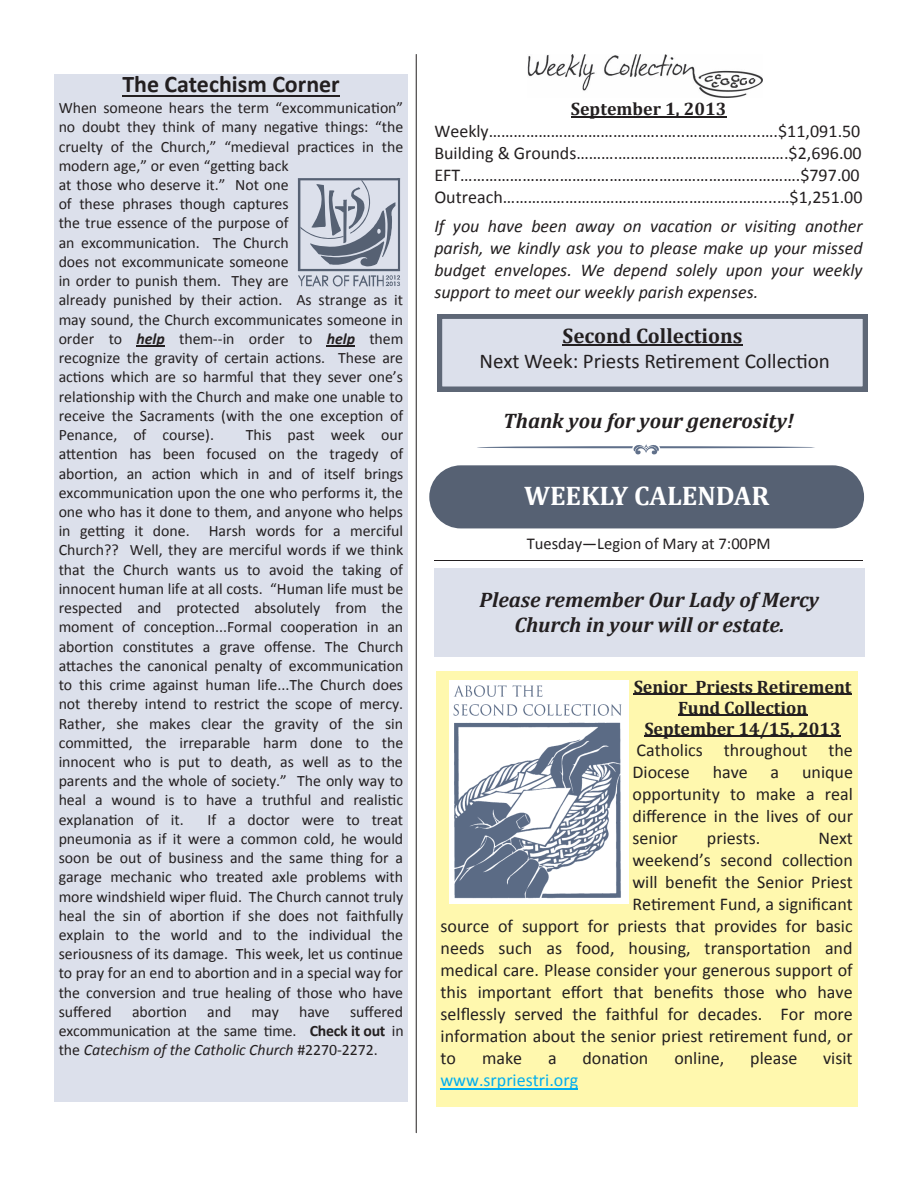
<style>
.page{position:relative;width:918px;height:1188px;background:#fff}
.page>*{position:absolute;margin:0;border:0;box-sizing:border-box;transform-origin:0 0}
.t1{font:700 27px "Cambria";color:#fff}
.t2{font:700 24px "Calibri";color:#231f20}
.t3{font:italic 700 21px/24.6px "Cambria";color:#231f20;text-align:center}
.t4{font:21px "Calibri";color:#231f20}
.t5{font:700 21px "Cambria";color:#231f20}
.t6{font:18px/21.9px "Calibri";color:#231f20}
.t7{font:italic 18px/21.9px "Calibri";color:#231f20;text-align:justify}
.t8{font:700 18px/21px "Cambria";color:#231f20;text-align:center}
.t9{font:18px "Calibri";color:#00aeef}
.t10{font:16.5px "Calibri";color:#231f20}
.t11{font:15.9px/19.2px "Calibri";color:#231f20;text-align:justify}
.s1{font-weight:700;font-style:italic}
.s2{font-weight:700}
.s3{font-style:italic}
</style>
<div class="page">
<div style="left:429px;top:465px;width:435px;height:63px;background:#566173;border-radius:32px"></div>
<div style="left:54px;top:74px;width:354px;height:1028px;background:#dce0eb"></div>
<svg style="left:137px;top:346px;width:28px;height:1px"></svg>
<svg style="left:327px;top:346px;width:28px;height:1px"></svg>
<svg style="left:298px;top:178px;width:103px;height:109px"></svg>
<img style="left:528px;top:55px;width:234px;height:43px">
<hr style="left:571px;top:116px;width:156px;height:2px;background:#231f20">
<hr style="left:434px;top:560px;width:429px;height:1px;background:#231f20">
<hr style="left:416px;top:54px;width:1px;height:1079px;background:#231f20">
<svg style="left:477px;top:444px;width:338px;height:11px"></svg>
<hr style="left:122px;top:95px;width:218px;height:1px;background:#231f20">
<svg style="left:438px;top:314px;width:429px;height:77px"></svg>
<hr style="left:562px;top:344px;width:180px;height:2px;background:#231f20">
<div style="left:434px;top:568px;width:430px;height:89px;background:#dce0eb"></div>
<div style="left:436px;top:671px;width:421px;height:435px;background:#fff8ae"></div>
<hr style="left:634px;top:693px;width:218px;height:2px;background:#231f20">
<hr style="left:678px;top:715px;width:129px;height:1px;background:#231f20">
<hr style="left:644px;top:736px;width:197px;height:1px;background:#231f20">
<hr style="left:441px;top:1088px;width:137px;height:1px;background:#00aeef">
<img style="left:449px;top:680px;width:179px;height:224px">
<p class="t2" style="left:122px;top:74px;width:219px">The Catechism Corner</p>
<p class="t11" style="left:59px;top:100px;width:346px;text-align:left">When someone hears the term “excommunication” no doubt they think of many negative things: “the cruelty of the Church,” “medieval practices in the modern age,” or even “getting back<br>at those who deserve it.” Not one<br>of these phrases though captures<br>the true essence of the purpose of<br>an excommunication. The Church<br>does not excommunicate someone<br>in order to punish them. They are<br>already punished by their action. As strange as it may sound, the Church excommunicates someone in order to <span class="s1">help</span> them--in order to <span class="s1">help</span> them recognize the gravity of certain actions. These are actions which are so harmful that they sever one’s relationship with the Church and make one unable to receive the Sacraments (with the one exception of Penance, of course).</p>
<p class="t11" style="left:59px;top:426px;width:346px;text-indent:187px">This past week our attention has been focused on the tragedy of abortion, an action which in and of itself brings excommunication upon the one who performs it, the one who has it done to them, and anyone who helps in getting it done. Harsh words for a merciful Church?? Well, they are merciful words if we think that the Church wants us to avoid the taking of innocent human life at all costs. “Human life must be respected and protected absolutely from the moment of conception...Formal cooperation in an abortion constitutes a grave offense. The Church attaches the canonical penalty of excommunication to this crime against human life...The Church does not thereby intend to restrict the scope of mercy.<br>Rather, she makes clear the gravity of the sin committed, the irreparable harm done to the innocent who is put to death, as well as to the parents and the whole of society.” The only way to heal a wound is to have a truthful and realistic explanation of it.</p>
<p class="t11" style="left:59px;top:811px;width:346px;text-indent:149px">If a doctor were to treat pneumonia as if it were a common cold, he would soon be out of business and the same thing for a garage mechanic who treated axle problems with more windshield wiper fluid. The Church cannot truly heal the sin of abortion if she does not faithfully explain to the world and to the individual the seriousness of its damage. This week, let us continue to pray for an end to abortion and in a special way for the conversion and true healing of those who have suffered</p>
<p class="t11" style="left:59px;top:1003px;width:346px;text-indent:291px">suffered excommunication at the same time. <span class="s2">Check it out</span> in the <span class="s3">Catechism of the Catholic Church</span> #2270-2272.</p>
<p class="t11" style="left:132px;top:1003px;width:57px">abortion</p>
<p class="t11" style="left:207px;top:1003px;width:26px">and</p>
<p class="t11" style="left:252px;top:1003px;width:29px">may</p>
<p class="t11" style="left:299px;top:1003px;width:32px">have</p>
<p class="t8" style="left:571px;top:98px;width:157px">September 1, 2013</p>
<p class="t6" style="left:434px;top:121px;width:427px">Weekly…………………………….……..…..……………...….$11,091.50</p>
<p class="t6" style="left:434px;top:143px;width:429px">Building &amp; Grounds……….……….………………………….$2,696.00</p>
<p class="t6" style="left:434px;top:165px;width:427px">EFT……………………………………………………………………….$797.00</p>
<p class="t6" style="left:434px;top:187px;width:430px">Outreach………………………………………………………...…$1,251.00</p>
<p class="t7" style="left:434px;top:216px;width:430px">If you have been away on vacation or visiting another parish, we kindly ask you to please make up your missed budget envelopes. We depend solely upon your weekly support to meet our weekly parish expenses.</p>
<p class="t5" style="left:562px;top:323px;width:181px">Second Collections</p>
<p class="t4" style="left:480px;top:352px;width:352px">Next Week: Priests Retirement Collection</p>
<p class="t3" style="left:503px;top:408px;width:292px">Thank you for your generosity!</p>
<p class="t1" style="left:524px;top:479px;width:247px">WEEKLY CALENDAR</p>
<p class="t10" style="left:527px;top:537px;width:245px">Tuesday—Legion of Mary at 7:00PM</p>
<p class="t3" style="left:480px;top:587px;width:341px">Please remember Our Lady of Mercy<br>Church in your will or estate.</p>
<p class="t8" style="left:634px;top:676px;width:219px">Senior Priests Retirement<br>Fund Collection</p>
<p class="t8" style="left:644px;top:718px;width:198px">September 14/15, 2013</p>
<p class="t6" style="left:632px;top:741px;width:222px">Catholics throughout the<br>Diocese</p>
<p class="t6" style="left:713px;top:763px;width:37px">have</p>
<p class="t6" style="left:771px;top:763px;width:10px">a</p>
<p class="t6" style="left:632px;top:763px;width:222px;text-align:justify;text-indent:170px">unique opportunity to make a real difference in the lives of our senior</p>
<p class="t6" style="left:707px;top:829px;width:55px">priests.</p>
<p class="t6" style="left:818px;top:829px;width:36px">Next</p>
<p class="t6" style="left:632px;top:851px;width:222px">weekend’s second collection</p>
<p class="t6" style="left:632px;top:873px;width:222px">will benefit the Senior Priest</p>
<p class="t6" style="left:632px;top:895px;width:222px">Retirement Fund, a significant</p>
<p class="t6" style="left:441px;top:917px;width:414px">source of support for priests that provides for basic</p>
<p class="t6" style="left:441px;top:939px;width:414px">needs such as food, housing, transportation and</p>
<p class="t6" style="left:441px;top:960px;width:414px">medical care. Please consider your generous support of</p>
<p class="t6" style="left:441px;top:982px;width:414px">this important effort that benefits those who have</p>
<p class="t6" style="left:441px;top:1005px;width:414px">selflessly served the faithful for decades. For more</p>
<p class="t6" style="left:441px;top:1027px;width:414px">information about the senior priest retirement fund, or</p>
<p class="t6" style="left:441px;top:1048px;width:17px">to</p>
<p class="t6" style="left:482px;top:1048px;width:42px">make</p>
<p class="t6" style="left:548px;top:1048px;width:10px">a</p>
<p class="t6" style="left:582px;top:1048px;width:67px">donation</p>
<p class="t6" style="left:674px;top:1048px;width:51px">online,</p>
<p class="t6" style="left:750px;top:1048px;width:49px">please</p>
<p class="t6" style="left:823px;top:1048px;width:31px">visit</p>
<p class="t9" style="left:441px;top:1072px;width:139px">www.srpriestri.org</p>
</div>
